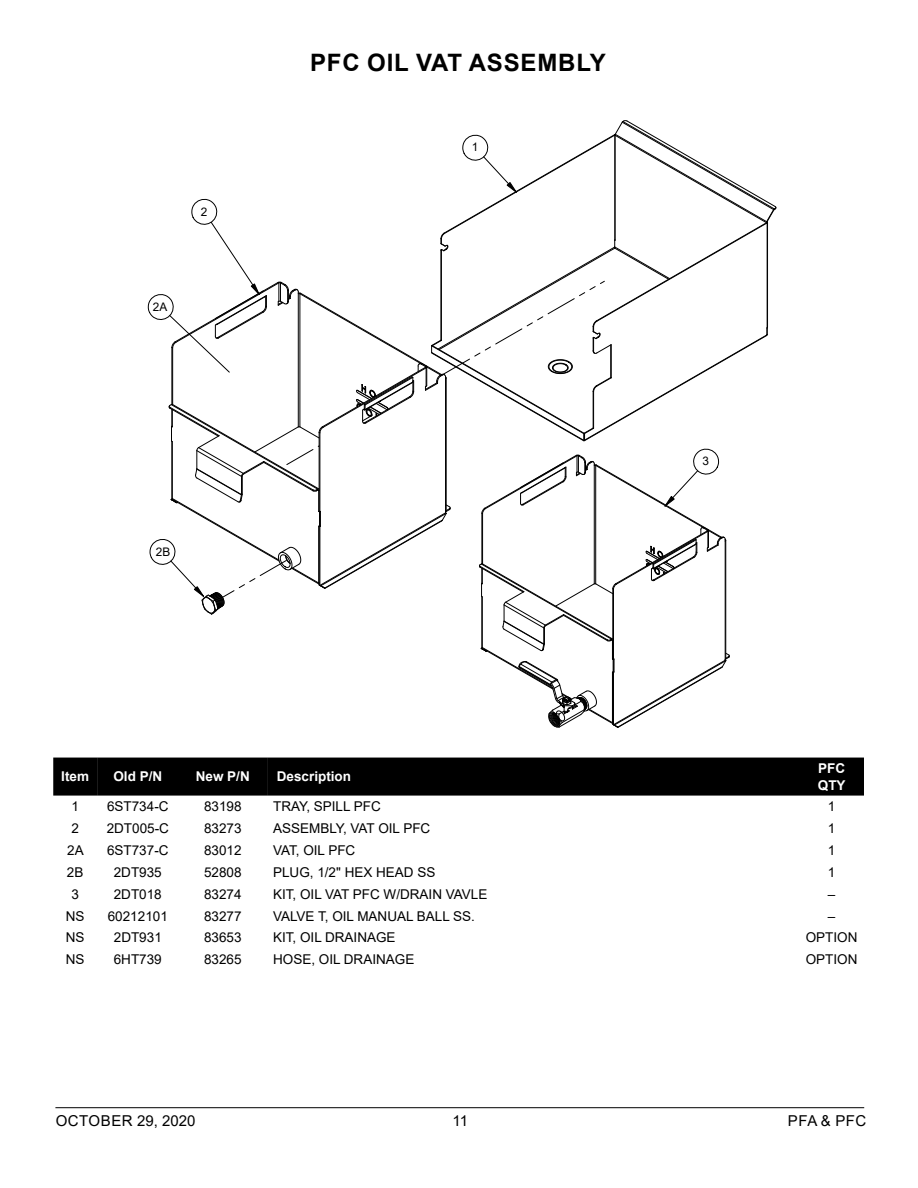
<style>
.page{position:relative;width:918px;height:1188px;background:#fff}
.page>*{position:absolute;margin:0;border:0;box-sizing:border-box;transform-origin:0 0}
.t1{font:700 24px "Arial";letter-spacing:.035em;color:#000}
.t2{font:15px "Arial";letter-spacing:.035em;color:#000}
.t3{font:13.5px "Arial";color:#000}
.t4{font:700 13.5px/16.2px "Arial";color:#fff}
.t5{font:11.85px "Arial";color:#000}
</style>
<div class="page">
<hr style="left:55px;top:1107px;width:809px;height:1px;background:#000">
<div style="left:53px;top:758px;width:811px;height:38px;background:#000"></div>
<svg style="left:147px;top:120px;width:630px;height:608px"></svg>
<h1 class="t1" style="left:310px;top:46px;width:297px">PFC OIL VAT ASSEMBLY</h1>
<p class="t5" style="left:201px;top:203px;width:8px">2</p>
<p class="t5" style="left:153px;top:298px;width:16px">2A</p>
<p class="t5" style="left:156px;top:543px;width:16px">2B</p>
<p class="t5" style="left:472px;top:139px;width:8px">1</p>
<p class="t5" style="left:702px;top:453px;width:8px">3</p>
<p class="t4" style="left:61px;top:769px;width:29px">Item</p>
<p class="t4" style="left:113px;top:769px;width:50px">Old P/N</p>
<p class="t4" style="left:196px;top:769px;width:56px">New P/N</p>
<p class="t4" style="left:277px;top:769px;width:76px">Description</p>
<p class="t4" style="left:818px;top:761px;width:29px">PFC<br>QTY</p>
<p class="t3" style="left:71px;top:797px;width:9px">1</p>
<p class="t3" style="left:107px;top:797px;width:63px">6ST734-C</p>
<p class="t3" style="left:204px;top:797px;width:39px">83198</p>
<p class="t3" style="left:273px;top:797px;width:109px">TRAY, SPILL PFC</p>
<p class="t3" style="left:828px;top:797px;width:9px">1</p>
<p class="t3" style="left:71px;top:819px;width:9px">2</p>
<p class="t3" style="left:107px;top:819px;width:64px">2DT005-C</p>
<p class="t3" style="left:204px;top:819px;width:39px">83273</p>
<p class="t3" style="left:273px;top:819px;width:159px">ASSEMBLY, VAT OIL PFC</p>
<p class="t3" style="left:828px;top:819px;width:9px">1</p>
<p class="t3" style="left:67px;top:841px;width:18px">2A</p>
<p class="t3" style="left:107px;top:841px;width:63px">6ST737-C</p>
<p class="t3" style="left:204px;top:841px;width:39px">83012</p>
<p class="t3" style="left:273px;top:841px;width:84px">VAT, OIL PFC</p>
<p class="t3" style="left:828px;top:841px;width:9px">1</p>
<p class="t3" style="left:67px;top:863px;width:18px">2B</p>
<p class="t3" style="left:114px;top:863px;width:50px">2DT935</p>
<p class="t3" style="left:204px;top:863px;width:39px">52808</p>
<p class="t3" style="left:273px;top:863px;width:164px">PLUG, 1/2" HEX HEAD SS</p>
<p class="t3" style="left:828px;top:863px;width:9px">1</p>
<p class="t3" style="left:71px;top:885px;width:9px">3</p>
<p class="t3" style="left:114px;top:885px;width:50px">2DT018</p>
<p class="t3" style="left:204px;top:885px;width:39px">83274</p>
<p class="t3" style="left:273px;top:885px;width:216px">KIT, OIL VAT PFC W/DRAIN VAVLE</p>
<p class="t3" style="left:828px;top:885px;width:9px">–</p>
<p class="t3" style="left:66px;top:907px;width:20px">NS</p>
<p class="t3" style="left:108px;top:907px;width:62px">60212101</p>
<p class="t3" style="left:204px;top:907px;width:39px">83277</p>
<p class="t3" style="left:273px;top:907px;width:203px">VALVE T, OIL MANUAL BALL SS.</p>
<p class="t3" style="left:828px;top:907px;width:9px">–</p>
<p class="t3" style="left:66px;top:928px;width:20px">NS</p>
<p class="t3" style="left:114px;top:928px;width:50px">2DT931</p>
<p class="t3" style="left:204px;top:928px;width:39px">83653</p>
<p class="t3" style="left:273px;top:928px;width:124px">KIT, OIL DRAINAGE</p>
<p class="t3" style="left:806px;top:928px;width:53px">OPTION</p>
<p class="t3" style="left:66px;top:950px;width:20px">NS</p>
<p class="t3" style="left:114px;top:950px;width:50px">6HT739</p>
<p class="t3" style="left:204px;top:950px;width:39px">83265</p>
<p class="t3" style="left:273px;top:950px;width:143px">HOSE, OIL DRAINAGE</p>
<p class="t3" style="left:806px;top:950px;width:53px">OPTION</p>
<p class="t2" style="left:56px;top:1110px;width:141px">OCTOBER 29, 2020</p>
<p class="t2" style="left:453px;top:1110px;width:17px">11</p>
<p class="t2" style="left:788px;top:1110px;width:80px">PFA &amp; PFC</p>
</div>
